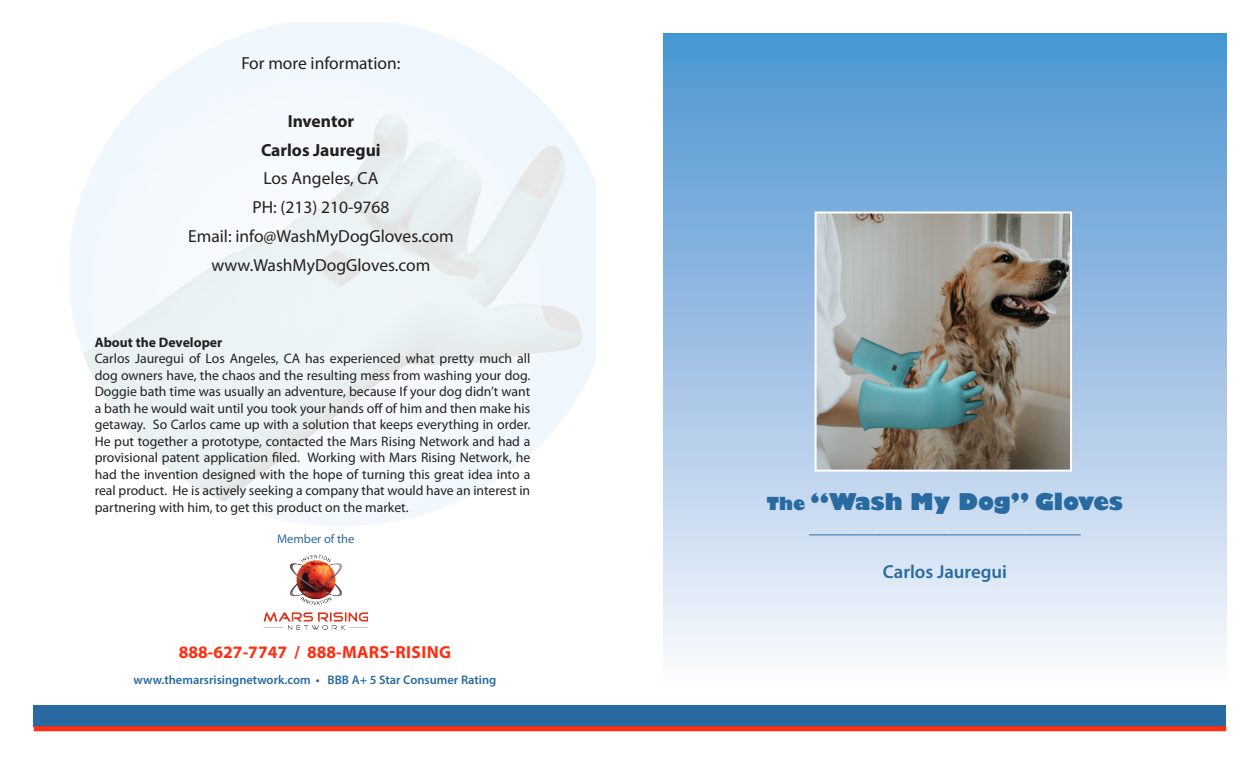
<style>
.page{position:relative;width:1260px;height:765px;background:#fff}
.page>*{position:absolute;margin:0;border:0;box-sizing:border-box;transform-origin:0 0}
.t1{font:800 22.5px "Gill Sans";color:#286aa0}
.t2{font:600 18.75px "Myriad Pro";color:#286aa0}
.t3{font:17.5px "Myriad Pro";color:#231f20}
.t4{font:700 17.5px "Myriad Pro";color:#ff2e12}
.t5{font:700 17.5px "Myriad Pro";color:#231f20}
.t6{font:13.75px/16.5px "Myriad Pro";color:#231f20;text-align:justify}
.t7{font:700 13.75px "Myriad Pro";color:#231f20}
.t8{font:600 12.5px "Myriad Pro";color:#286aa0}
.t9{font:12.5px "Myriad Pro";color:#286aa0}
.s1{font-size:17.5px}
</style>
<div class="page">
<div style="left:664px;top:34px;width:562px;height:655px;background:linear-gradient(to bottom,#4a92d1,#fcf9fd)"></div>
<div style="left:34px;top:705px;width:1192px;height:21px;background:#286aa0"></div>
<div style="left:34px;top:726px;width:1192px;height:5px;background:#ff2e12"></div>
<img style="left:264px;top:554px;width:104px;height:75px">
<img style="left:818px;top:214px;width:251px;height:255px">
<div style="left:815px;top:211px;width:257px;height:261px;border:2px solid #fff"></div>
<p class="t3" style="left:241px;top:53px;width:161px">For more information:</p>
<p class="t5" style="left:288px;top:110px;width:68px">Inventor</p>
<p class="t5" style="left:261px;top:138px;width:121px">Carlos Jauregui</p>
<p class="t3" style="left:263px;top:168px;width:117px">Los Angeles, CA</p>
<p class="t3" style="left:252px;top:197px;width:138px">PH: (213) 210-9768</p>
<p class="t3" style="left:188px;top:225px;width:267px">Email: info@WashMyDogGloves.com</p>
<p class="t3" style="left:211px;top:254px;width:221px">www.WashMyDogGloves.com</p>
<p class="t7" style="left:95px;top:333px;width:129px">About the Developer</p>
<p class="t6" style="left:95px;top:350px;width:437px">Carlos Jauregui of Los Angeles, CA has experienced what pretty much all dog owners have, the chaos and the resulting mess from washing your dog.<br>Doggie bath time was usually an adventure, because If your dog didn’t want a bath he would wait until you took your hands off of him and then make his getaway. So Carlos came up with a solution that keeps everything in order.<br>He put together a prototype, contacted the Mars Rising Network and had a provisional patent application filed. Working with Mars Rising Network, he had the invention designed with the hope of turning this great idea into a real product. He is actively seeking a company that would have an interest in partnering with him, to get this product on the market.</p>
<p class="t9" style="left:277px;top:531px;width:79px">Member of the</p>
<p class="t4" style="left:179px;top:640px;width:274px">888-627-7747 / 888-MARS-RISING</p>
<p class="t8" style="left:134px;top:672px;width:364px">www.themarsrisingnetwork.com • BBB A+ 5 Star Consumer Rating</p>
<p class="t1" style="left:767px;top:488px;width:358px"><span class="s1">The</span> “Wash My Dog” Gloves</p>
<p class="t2" style="left:809px;top:515px;width:273px">_____________________________</p>
<p class="t2" style="left:883px;top:560px;width:126px">Carlos Jauregui</p>
</div>
